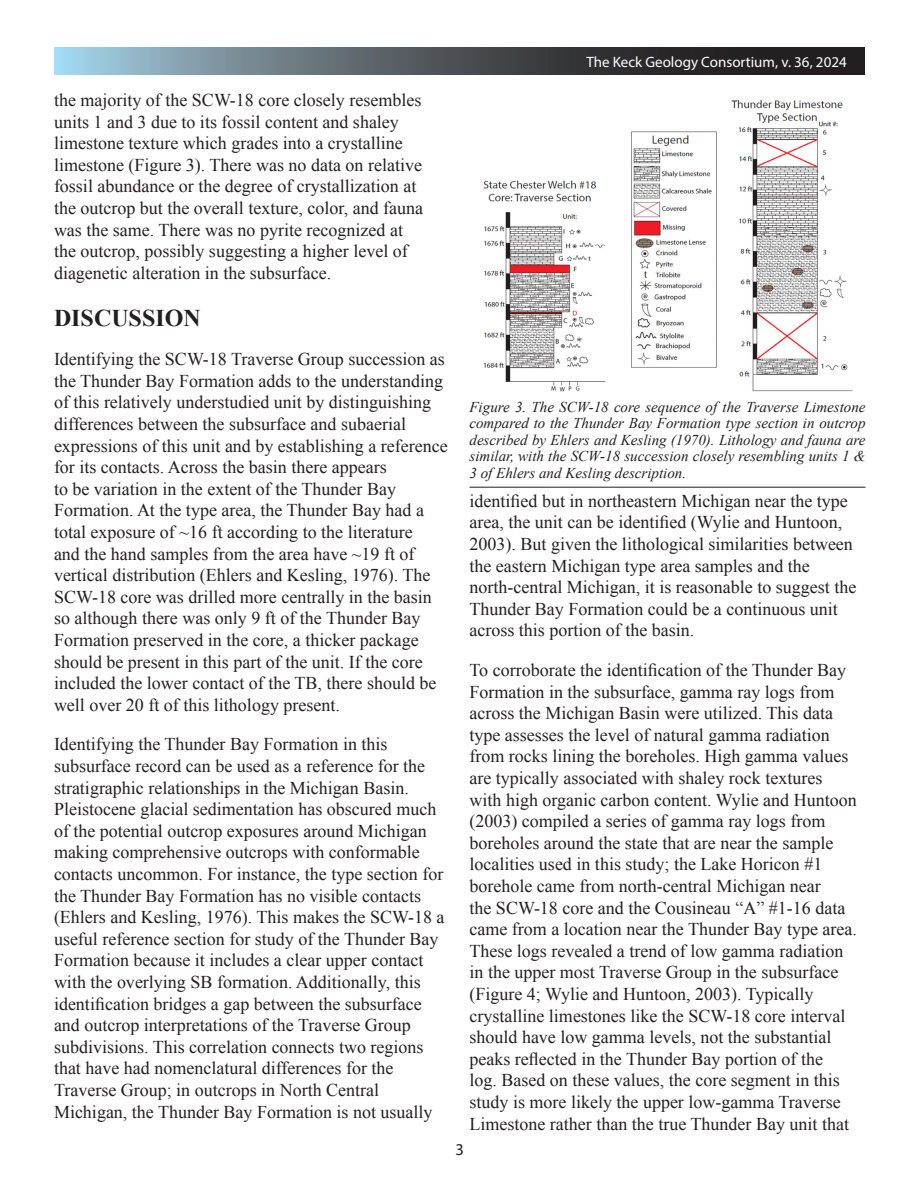
<style>
.page{position:relative;width:918px;height:1188px;background:#fff}
.page>*{position:absolute;margin:0;border:0;box-sizing:border-box;transform-origin:0 0}
.Major_Headings{font:700 24px "Times New Roman";color:#231f20}
.Body{font:18px/21.6px "Times New Roman";color:#231f20}
.t1{font:16.5px "Myriad Pro";color:#231f20}
.t2{font:italic 15px/16.5px "Times New Roman";color:#231f20;text-align:justify}
.t3{font:15px "Myriad Pro";color:#fff}
</style>
<div class="page">
<svg style="left:55px;top:48px;width:810px;height:26px;background:#525d63"></svg>
<img style="left:483px;top:99px;width:370px;height:293px">
<hr style="left:470px;top:487px;width:396px;height:1px;background:#231f20">
<p class="t3" style="left:586px;top:52px;width:262px">The Keck Geology Consortium, v. 36, 2024</p>
<p class="Body" style="left:54px;top:89px;width:371px">the majority of the SCW-18 core closely resembles units 1 and 3 due to its fossil content and shaley limestone texture which grades into a crystalline limestone (Figure 3). There was no data on relative fossil abundance or the degree of crystallization at the outcrop but the overall texture, color, and fauna was the same. There was no pyrite recognized at the outcrop, possibly suggesting a higher level of diagenetic alteration in the subsurface.</p>
<p class="Major_Headings" style="left:54px;top:301px;width:148px">DISCUSSION</p>
<p class="Body" style="left:54px;top:348px;width:395px">Identifying the SCW-18 Traverse Group succession as the Thunder Bay Formation adds to the understanding of this relatively understudied unit by distinguishing differences between the subsurface and subaerial expressions of this unit and by establishing a reference for its contacts. Across the basin there appears<br>to be variation in the extent of the Thunder Bay Formation. At the type area, the Thunder Bay had a total exposure of ~16 ft according to the literature<br>and the hand samples from the area have ~19 ft of vertical distribution (Ehlers and Kesling, 1976). The SCW-18 core was drilled more centrally in the basin so although there was only 9 ft of the Thunder Bay Formation preserved in the core, a thicker package should be present in this part of the unit. If the core included the lower contact of the TB, there should be well over 20 ft of this lithology present.</p>
<p class="Body" style="left:54px;top:733px;width:392px">Identifying the Thunder Bay Formation in this subsurface record can be used as a reference for the stratigraphic relationships in the Michigan Basin.<br>Pleistocene glacial sedimentation has obscured much of the potential outcrop exposures around Michigan making comprehensive outcrops with conformable contacts uncommon. For instance, the type section for the Thunder Bay Formation has no visible contacts (Ehlers and Kesling, 1976). This makes the SCW-18 a useful reference section for study of the Thunder Bay Formation because it includes a clear upper contact with the overlying SB formation. Additionally, this identification bridges a gap between the subsurface and outcrop interpretations of the Traverse Group subdivisions. This correlation connects two regions that have had nomenclatural differences for the Traverse Group; in outcrops in North Central Michigan, the Thunder Bay Formation is not usually</p>
<p class="t2" style="left:470px;top:398px;width:398px">Figure 3. The SCW-18 core sequence of the Traverse Limestone compared to the Thunder Bay Formation type section in outcrop described by Ehlers and Kesling (1970). Lithology and fauna are similar, with the SCW-18 succession closely resembling units 1 &amp; 3 of Ehlers and Kesling description.</p>
<p class="Body" style="left:470px;top:490px;width:388px">identified but in northeastern Michigan near the type area, the unit can be identified (Wylie and Huntoon, 2003). But given the lithological similarities between the eastern Michigan type area samples and the north-central Michigan, it is reasonable to suggest the Thunder Bay Formation could be a continuous unit across this portion of the basin.</p>
<p class="Body" style="left:470px;top:659px;width:389px">To corroborate the identification of the Thunder Bay Formation in the subsurface, gamma ray logs from across the Michigan Basin were utilized. This data type assesses the level of natural gamma radiation from rocks lining the boreholes. High gamma values are typically associated with shaley rock textures with high organic carbon content. Wylie and Huntoon (2003) compiled a series of gamma ray logs from boreholes around the state that are near the sample localities used in this study; the Lake Horicon #1 borehole came from north-central Michigan near<br>the SCW-18 core and the Cousineau “A” #1-16 data came from a location near the Thunder Bay type area.<br>These logs revealed a trend of low gamma radiation in the upper most Traverse Group in the subsurface (Figure 4; Wylie and Huntoon, 2003). Typically crystalline limestones like the SCW-18 core interval should have low gamma levels, not the substantial peaks reflected in the Thunder Bay portion of the<br>log. Based on these values, the core segment in this study is more likely the upper low-gamma Traverse Limestone rather than the true Thunder Bay unit that</p>
<p class="t1" style="left:456px;top:1140px;width:10px">3</p>
</div>
